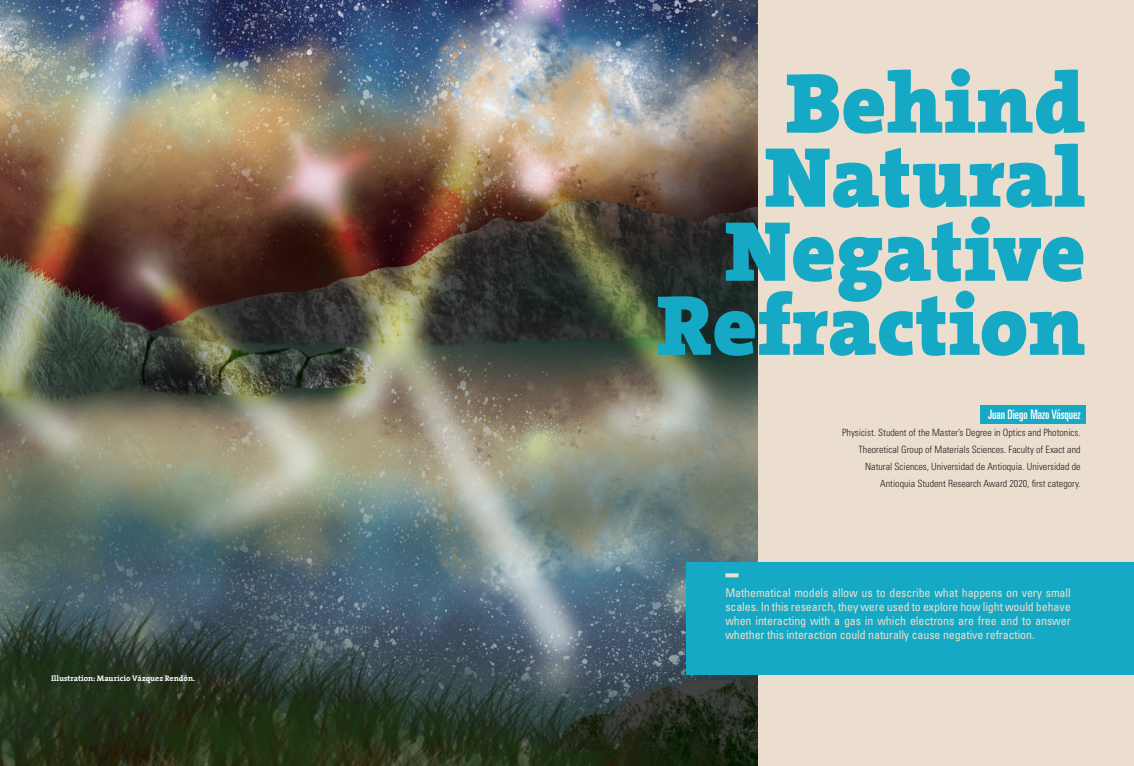
<style>
.page{position:relative;width:1134px;height:766px;background:#fff}
.page>*{position:absolute;margin:0;border:0;box-sizing:border-box;transform-origin:0 0}
.t1{font:900 86px/74px "The Serif";color:#15a9c5;text-align:right}
.Cuerpo_de_texto_1{font:ultra-condensed 13px "Univers LT Std";color:#fff}
.Cuerpo_de_texto_1-2{font:condensed 12px/14px "Univers LT Std";letter-spacing:-.01em;color:#ebdece;text-align:justify}
.Cuerpo_de_texto_1-3{font:300 condensed 10px/17px "Univers LT Std";color:#231f20;text-align:right}
.t2{font:700 8px "The Serif";color:#fff}
</style>
<div class="page">
<img style="left:0;top:0;width:758px;height:765px">
<div style="left:758px;top:0;width:376px;height:765px;background:#ebdece"></div>
<div style="left:980px;top:405px;width:105px;height:19px;background:#15a9c5"></div>
<div style="left:686px;top:562px;width:448px;height:113px;background:#15a9c5"></div>
<svg style="left:725px;top:573px;width:13px;height:4px"></svg>
<p class="t2" style="left:51px;top:671px;width:146px">Illustration: Mauricio Vázquez Rendón.</p>
<p class="t1" style="left:657px;top:65px;width:431px">Behind<br>Natural<br>Negative<br>Refraction</p>
<p class="Cuerpo_de_texto_1" style="left:988px;top:406px;width:94px">Juan Diego Mazo Vásquez</p>
<p class="Cuerpo_de_texto_1-3" style="left:842px;top:423px;width:240px">Physicist. Student of the Master’s Degree in Optics and Photonics.<br>Theoretical Group of Materials Sciences. Faculty of Exact and Natural Sciences, Universidad de Antioquia. Universidad de Antioquia Student Research Award 2020, first category.</p>
<p class="Cuerpo_de_texto_1-2" style="left:725px;top:585px;width:347px">Mathematical models allow us to describe what happens on very small scales. In this research, they were used to explore how light would behave when interacting with a gas in which electrons are free and to answer whether this interaction could naturally cause negative refraction.</p>
</div>
